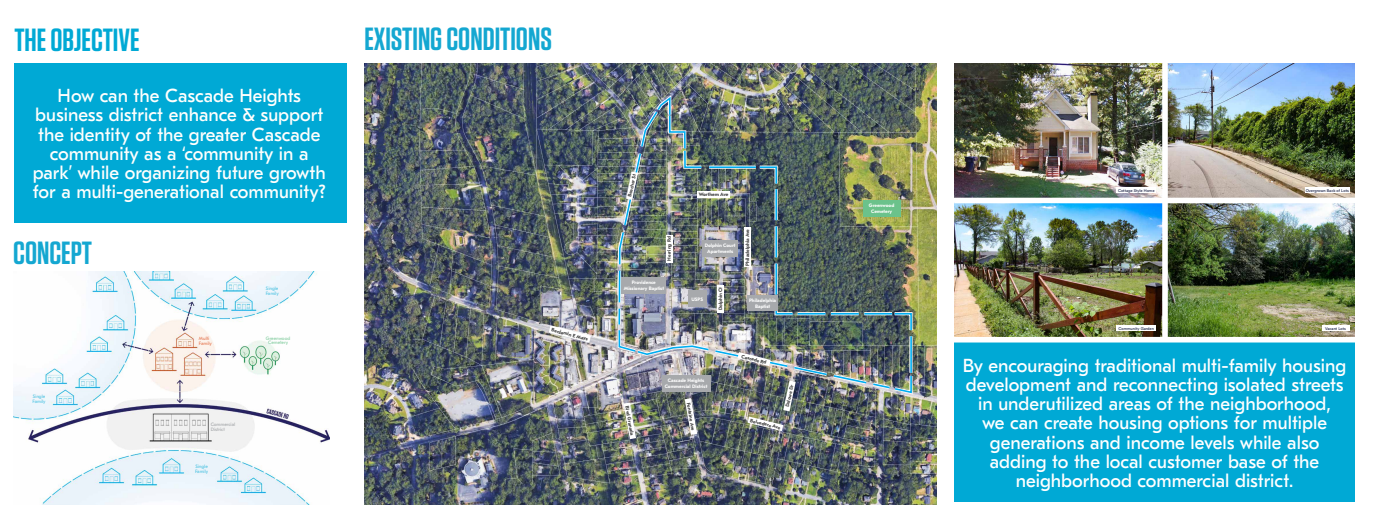
<style>
.page{position:relative;width:1383px;height:519px;background:#fff}
.page>*{position:absolute;margin:0;border:0;box-sizing:border-box;transform-origin:0 0}
.t1{font:600 32px "Tungsten";color:#14a7d1}
.t2{font:600 32px "Tungsten";color:#00a9d5}
.t3{font:18.8px/19.2px "GT Eesti Text";color:#fff;text-align:center}
.t4{font:18.8px/19.2px "GT Eesti Text";color:#fffffd;text-align:center}
.t5{font:700 4.88px/5.9px "GT Eesti Text";color:#fff;text-align:center}
.t6{font:700 4.88px "GT Eesti Text";color:#3c3c3c}
.t7{font:4.8px/4.8px "GT Eesti Text";color:#54c5e3}
.t8{font:4.8px/4.8px "GT Eesti Text";color:#a7a9ac}
.t9{font:4.8px/4.8px "GT Eesti Text";color:#87cea2;text-align:center}
.t10{font:4.8px/4.8px "GT Eesti Text";color:#e67b56}
.t11{font:4px "Circular Std";color:#0d153a}
</style>
<div class="page">
<div style="left:14px;top:64px;width:333px;height:159px;background:#00a9d5"></div>
<div style="left:954px;top:342px;width:400px;height:160px;background:#00a9d5"></div>
<img style="left:364px;top:64px;width:572px;height:439px">
<svg style="left:549px;top:325px;width:42px;height:17px"></svg>
<img style="left:13px;top:272px;width:316px;height:231px">
<img style="left:954px;top:63px;width:208px;height:134px">
<img style="left:954px;top:203px;width:208px;height:134px">
<img style="left:1167px;top:64px;width:187px;height:133px">
<img style="left:1167px;top:203px;width:187px;height:134px">
<div style="left:1116px;top:187px;width:40px;height:6px;background:#fff"></div>
<div style="left:1116px;top:325px;width:40px;height:6px;background:#fff"></div>
<div style="left:1305px;top:187px;width:44px;height:6px;background:#fff"></div>
<div style="left:1321px;top:325px;width:28px;height:6px;background:#fff"></div>
<img style="left:616px;top:92px;width:298px;height:347px">
<div style="left:747px;top:295px;width:30px;height:15px;background:#a7a9ac"></div>
<h1 class="t2" style="left:14px;top:23px;width:127px">THE OBJECTIVE</h1>
<h1 class="t1" style="left:364px;top:22px;width:189px">EXISTING CONDITIONS</h1>
<p class="t4" style="left:33px;top:86px;width:294px">How can the Cascade Heights business district enhance &amp; support the identity of the greater Cascade community as a ‘community in a park’ while organizing future growth for a multi-generational community?</p>
<h1 class="t1" style="left:13px;top:236px;width:80px">CONCEPT</h1>
<p class="t7" style="left:33px;top:394px;width:14px">Single<br>Family</p>
<p class="t7" style="left:266px;top:285px;width:14px">Single<br>Family</p>
<p class="t10" style="left:199px;top:335px;width:14px">Multi<br>Family</p>
<p class="t9" style="left:266px;top:335px;width:26px">Greenwood<br>Cemetery</p>
<p class="t8" style="left:211px;top:422px;width:26px">Commercial<br>District</p>
<p class="t7" style="left:195px;top:463px;width:14px">Single<br>Family</p>
<p class="t6" style="left:552px;top:327px;width:39px;rotate:14deg">Benjamin E Mays</p>
<p class="t6" style="left:627px;top:196px;width:25px;rotate:-78deg">Beecher St</p>
<p class="t6" style="left:666px;top:260px;width:26px;rotate:-90deg">Herring Rd</p>
<p class="t5" style="left:623px;top:279px;width:42px">Providence<br>Missionary Baptist</p>
<p class="t6" style="left:698px;top:192px;width:31px">Worthem Ave</p>
<p class="t5" style="left:704px;top:243px;width:32px">Dolphin Court<br>Apartments</p>
<p class="t5" style="left:691px;top:296px;width:13px">USPS</p>
<p class="t6" style="left:717px;top:310px;width:25px;rotate:-90deg">Dolphin Ct</p>
<p class="t6" style="left:744px;top:265px;width:38px;rotate:-90deg">Philadelphia Ave</p>
<p class="t5" style="left:749px;top:297px;width:29px">Philadelphia<br>Baptist</p>
<p class="t6" style="left:742px;top:353px;width:27px;rotate:14deg">Cascade Rd</p>
<p class="t5" style="left:664px;top:377px;width:44px">Cascade Heights<br>Commercial District</p>
<p class="t6" style="left:629px;top:405px;width:31px;rotate:80deg">Blvd Granada</p>
<p class="t6" style="left:691px;top:402px;width:30px;rotate:80deg">Fontaine Ave</p>
<p class="t6" style="left:784px;top:406px;width:24px;rotate:-78deg">Delowe Dr</p>
<p class="t6" style="left:751px;top:417px;width:32px;rotate:14deg">Belvedere Ave</p>
<p class="t5" style="left:869px;top:202px;width:27px">Greenwood<br>Cemetery</p>
<p class="t11" style="left:1118px;top:188px;width:38px">Cottage Style Home</p>
<p class="t11" style="left:1118px;top:326px;width:37px">Community Garden</p>
<p class="t11" style="left:1305px;top:188px;width:45px">Overgrown Back of Lots</p>
<p class="t11" style="left:1324px;top:326px;width:23px">Vacant Lots</p>
<p class="t3" style="left:963px;top:356px;width:385px">By encouraging traditional multi-family housing development and reconnecting isolated streets in underutilized areas of the neighborhood,<br>we can create housing options for multiple generations and income levels while also adding to the local customer base of the neighborhood commercial district.</p>
</div>
